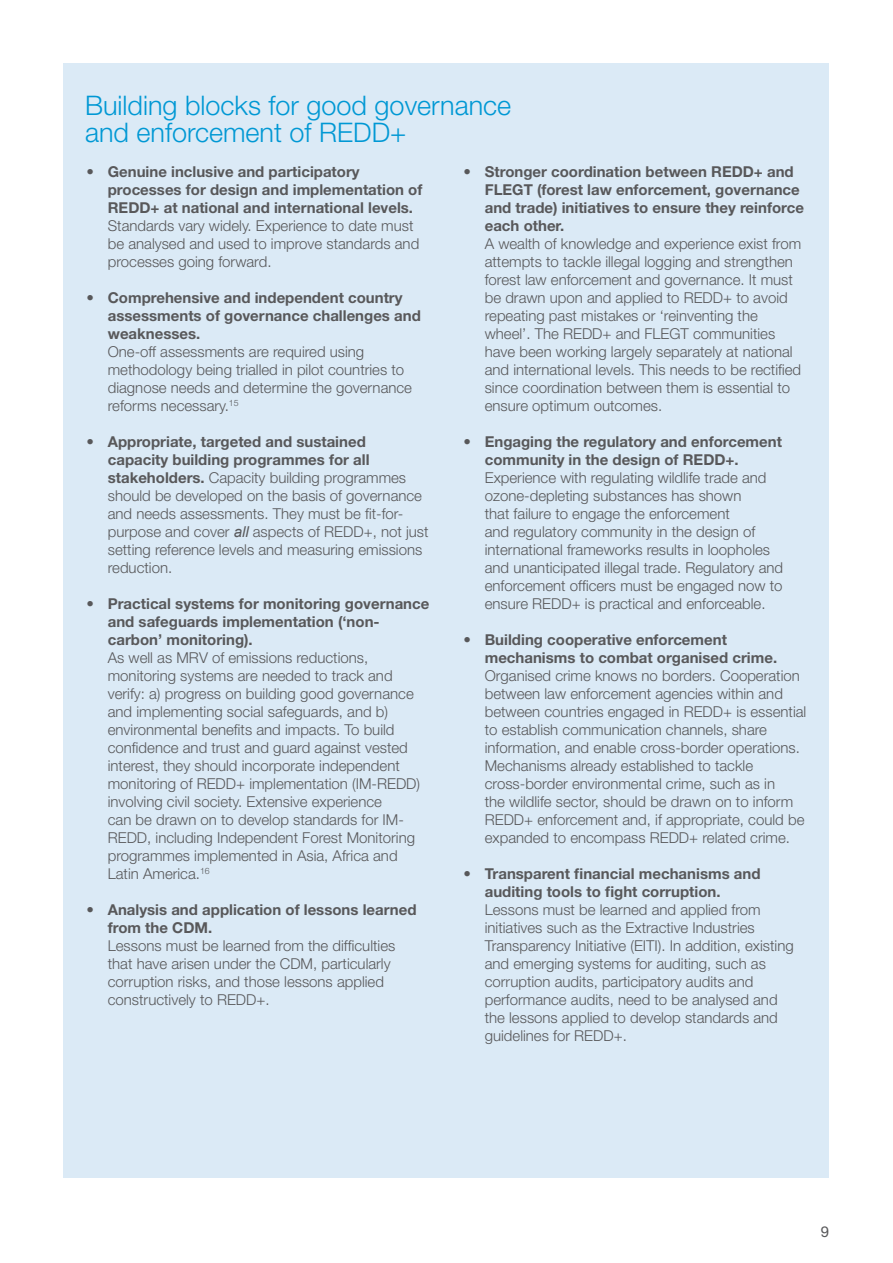
<style>
.page{position:relative;width:893px;height:1263px;background:#fff}
.page>*{position:absolute;margin:0;border:0;box-sizing:border-box;transform-origin:0 0}
.t1{font:300 27px/27px "Helvetica Neue";color:#0098d4}
.t2{font:300 15px/18px "Helvetica Neue";color:#58585a}
.t3{font:700 15px/18px "Helvetica Neue";color:#58585a}
.s1{font-weight:700}
.s2{font-family:"Arial";font-weight:400;font-style:italic}
</style>
<div class="page">
<div style="left:64px;top:64px;width:765px;height:1114px;background:#dbeaf6"></div>
<h1 class="t1" style="left:85px;top:91px;width:428px">Building blocks for good governance and enforcement of REDD+</h1>
<p class="t3" style="left:108px;top:162px;width:316px;text-indent:-21px">• Genuine inclusive and participatory processes for design and implementation of<br>REDD+ at national and international levels.</p>
<p class="t2" style="left:108px;top:216px;width:313px">Standards vary widely. Experience to date must be analysed and used to improve standards and processes going forward.</p>
<p class="t3" style="left:108px;top:288px;width:315px;text-indent:-21px">• Comprehensive and independent country assessments of governance challenges and weaknesses.</p>
<p class="t2" style="left:108px;top:342px;width:306px">One-off assessments are required using methodology being trialled in pilot countries to diagnose needs and determine the governance reforms necessary.<sup>15</sup></p>
<p class="t2" style="left:108px;top:432px;width:322px;text-indent:-21px"><span class="s1">• Appropriate, targeted and sustained capacity building programmes for all stakeholders.</span> Capacity building programmes should be developed on the basis of governance and needs assessments. They must be fit-for&shy;purpose and cover <span class="s2">all</span> aspects of REDD+, not just setting reference levels and measuring emissions reduction.</p>
<p class="t3" style="left:108px;top:594px;width:323px;text-indent:-21px">• Practical systems for monitoring governance and safeguards implementation (‘non&shy;carbon’ monitoring).</p>
<p class="t2" style="left:108px;top:648px;width:314px">As well as MRV of emissions reductions, monitoring systems are needed to track and verify: a) progress on building good governance and implementing social safeguards, and b) environmental benefits and impacts. To build confidence and trust and guard against vested interest, they should incorporate independent monitoring of REDD+ implementation (IM-REDD) involving civil society. Extensive experience<br>can be drawn on to develop standards for IM-REDD, including Independent Forest Monitoring programmes implemented in Asia, Africa and Latin America.<sup>16</sup></p>
<p class="t3" style="left:108px;top:900px;width:310px;text-indent:-21px">• Analysis and application of lessons learned from the CDM.</p>
<p class="t2" style="left:108px;top:936px;width:289px">Lessons must be learned from the difficulties that have arisen under the CDM, particularly corruption risks, and those lessons applied constructively to REDD+.</p>
<p class="t3" style="left:485px;top:162px;width:321px;text-indent:-21px">• Stronger coordination between REDD+ and FLEGT (forest law enforcement, governance and trade) initiatives to ensure they reinforce each other.</p>
<p class="t2" style="left:485px;top:234px;width:318px">A wealth of knowledge and experience exist from attempts to tackle illegal logging and strengthen forest law enforcement and governance. It must be drawn upon and applied to REDD+ to avoid repeating past mistakes or ‘reinventing the wheel’. The REDD+ and FLEGT communities have been working largely separately at national and international levels. This needs to be rectified since coordination between them is essential to ensure optimum outcomes.</p>
<p class="t3" style="left:485px;top:432px;width:299px;text-indent:-21px">• Engaging the regulatory and enforcement community in the design of REDD+.</p>
<p class="t2" style="left:485px;top:468px;width:300px">Experience with regulating wildlife trade and ozone-depleting substances has shown<br>that failure to engage the enforcement<br>and regulatory community in the design of international frameworks results in loopholes and unanticipated illegal trade. Regulatory and enforcement officers must be engaged now to ensure REDD+ is practical and enforceable.</p>
<p class="t3" style="left:485px;top:630px;width:294px;text-indent:-21px">• Building cooperative enforcement mechanisms to combat organised crime.</p>
<p class="t2" style="left:485px;top:666px;width:323px">Organised crime knows no borders. Cooperation between law enforcement agencies within and between countries engaged in REDD+ is essential to establish communication channels, share information, and enable cross-border operations.<br>Mechanisms already established to tackle cross-border environmental crime, such as in<br>the wildlife sector, should be drawn on to inform REDD+ enforcement and, if appropriate, could be expanded to encompass REDD+ related crime.</p>
<p class="t3" style="left:485px;top:864px;width:277px;text-indent:-21px">• Transparent financial mechanisms and auditing tools to fight corruption.</p>
<p class="t2" style="left:485px;top:900px;width:310px">Lessons must be learned and applied from initiatives such as the Extractive Industries Transparency Initiative (EITI). In addition, existing and emerging systems for auditing, such as corruption audits, participatory audits and performance audits, need to be analysed and the lessons applied to develop standards and guidelines for REDD+.</p>
</div>
